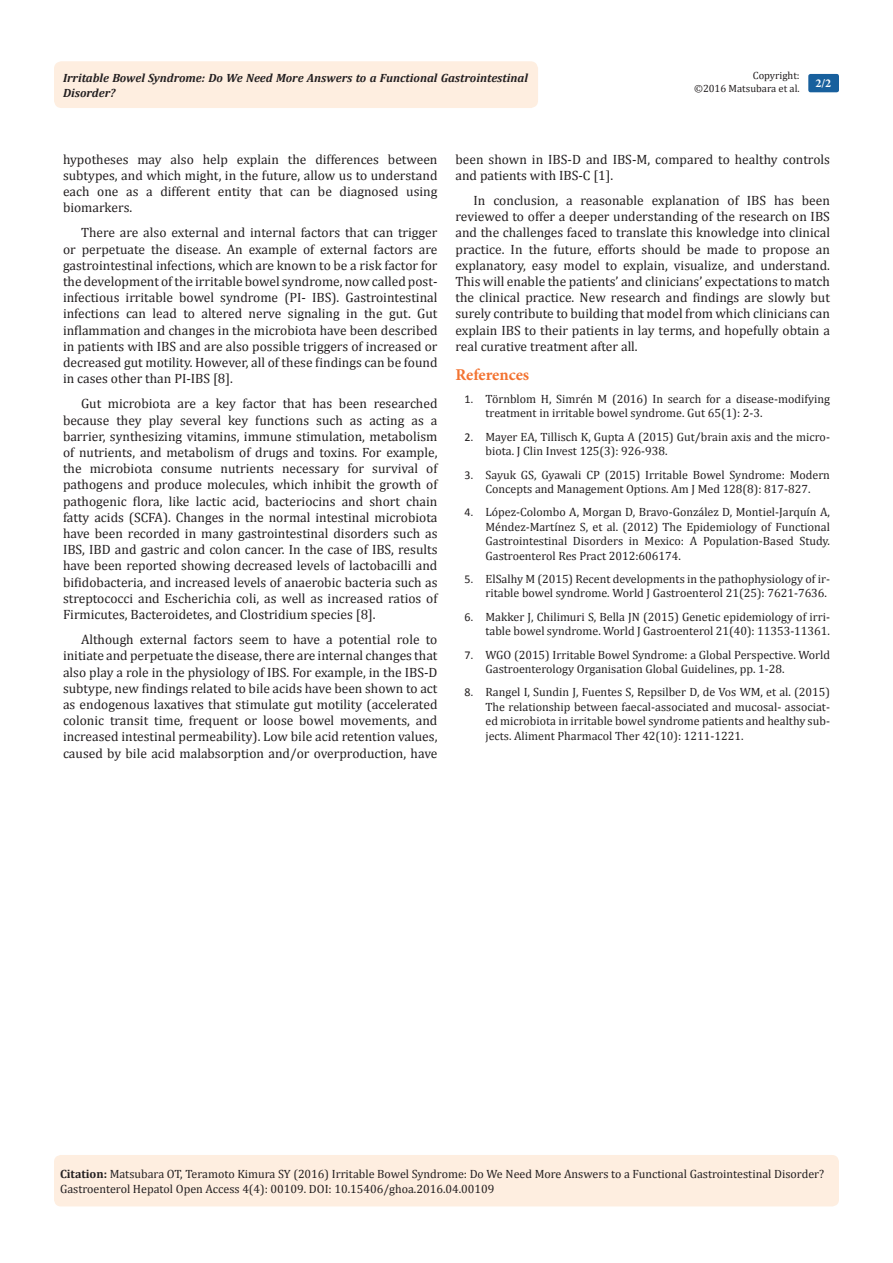
<style>
.page{position:relative;width:893px;height:1263px;background:#fff}
.page>*{position:absolute;margin:0;border:0;box-sizing:border-box;transform-origin:0 0}
.t1{font:700 16.5px "Minion Pro";letter-spacing:-.005em;color:#f37331}
.t2{font:13.5px/16.2px "Cambria";color:#231f20;text-align:justify}
.Citation{font:12px/14.4px "Cambria";color:#231f20}
.t3{font:italic 700 12px/14.4px "Cambria";color:#231f20}
.t4{font:700 12px "Minion Pro";color:#fff}
.t5{font:10.5px/12.6px "Cambria";color:#231f20;text-align:right}
.s1{font-family:"Calibri"}
.s2{font-weight:700}
</style>
<div class="page">
<div style="left:54px;top:61px;width:484px;height:47px;background:#feeee0;border-radius:8px"></div>
<div style="left:808px;top:74px;width:31px;height:18px;background:#18609d;border-radius:2px"></div>
<div style="left:54px;top:1155px;width:785px;height:51px;background:#feeee0;border-radius:7px"></div>
<p class="t5" style="left:694px;top:69px;width:107px">Copyright:<br>©2016 Matsubara et al.</p>
<p class="t3" style="left:63px;top:70px;width:466px">Irritable Bowel Syndrome: Do We Need More Answers to a Functional Gastrointestinal<br>Disorder?</p>
<p class="t4" style="left:815px;top:75px;width:17px">2/2</p>
<p class="t2" style="left:63px;top:151px;width:376px">hypotheses may also help explain the differences between subtypes, and which might, in the future, allow us to understand each one as a different entity that can be diagnosed using biomarkers.</p>
<p class="t2" style="left:63px;top:225px;width:376px;text-indent:18px">There are also external and internal factors that can trigger or perpetuate the disease. An example of external factors are gastrointestinal infections, which are known to be a risk factor for the development of the irritable bowel syndrome, now called post&shy;infectious irritable bowel syndrome (PI- IBS). Gastrointestinal infections can lead to altered nerve signaling in the gut. Gut inflammation and changes in the microbiota have been described in patients with IBS and are also possible triggers of increased or decreased gut motility. However, all of these findings can be found in cases other than PI-IBS [8].</p>
<p class="t2" style="left:63px;top:396px;width:376px;text-indent:18px">Gut microbiota are a key factor that has been researched because they play several key functions such as acting as a barrier, synthesizing vitamins, immune stimulation, metabolism of nutrients, and metabolism of drugs and toxins. For example, the microbiota consume nutrients necessary for survival of pathogens and produce molecules, which inhibit the growth of pathogenic flora, like lactic acid, bacteriocins and short chain fatty acids (SCFA). Changes in the normal intestinal microbiota have been recorded in many gastrointestinal disorders such as IBS, IBD and gastric and colon cancer. In the case of IBS, results have been reported showing decreased levels of lactobacilli and bifidobacteria, and increased levels of anaerobic bacteria such as streptococci and Escherichia coli, as well as increased ratios of Firmicutes, Bacteroidetes, and Clostridium species [8].</p>
<p class="t2" style="left:63px;top:631px;width:376px;text-indent:18px">Although external factors seem to have a potential role to initiate and perpetuate the disease, there are internal changes that also play a role in the physiology of IBS. For example, in the IBS-D subtype, new findings related to bile acids have been shown to act as endogenous laxatives that stimulate gut motility (accelerated colonic transit time, frequent or loose bowel movements, and increased intestinal permeability). Low bile acid retention values, caused by bile acid malabsorption and/or overproduction, have</p>
<p class="t2" style="left:455px;top:151px;width:376px">been shown in IBS-D and IBS-M, compared to healthy controls and patients with IBS-C [1].</p>
<p class="t2" style="left:455px;top:192px;width:376px;text-indent:18px">In conclusion, a reasonable explanation of IBS has been reviewed to offer a deeper understanding of the research on IBS and the challenges faced to translate this knowledge into clinical practice. In the future, efforts should be made to propose an explanatory, easy model to explain, visualize, and understand.<br>This will enable the patients’ and clinicians’ expectations to match the clinical practice. New research and findings are slowly but surely contribute to building that model from which clinicians can explain IBS to their patients in lay terms, and hopefully obtain a real curative treatment after all.</p>
<p class="t1" style="left:455px;top:363px;width:75px">References</p>
<p class="Citation" style="left:485px;top:392px;width:346px;text-indent:-21px"><span class="s1">1.</span> Törnblom H, Simrén M (2016) In search for a disease-modifying treatment in irritable bowel syndrome. Gut 65(1): 2-3.</p>
<p class="Citation" style="left:485px;top:429px;width:346px;text-indent:-21px"><span class="s1">2.</span> Mayer EA, Tillisch K, Gupta A (2015) Gut/brain axis and the micro&shy;biota. J Clin Invest 125(3): 926-938.</p>
<p class="Citation" style="left:464px;top:467px;width:367px;text-align:center"><span class="s1">3.</span> Sayuk GS, Gyawali CP (2015) Irritable Bowel Syndrome: Modern<br>Concepts and Management Options. Am J Med 128(8): 817-827.</p>
<p class="Citation" style="left:485px;top:505px;width:346px;text-align:justify;text-indent:-21px"><span class="s1">4.</span> López-Colombo A, Morgan D, Bravo-González D, Montiel-Jarquín A, Méndez-Martínez S, et al. (2012) The Epidemiology of Functional Gastrointestinal Disorders in Mexico: A Population-Based Study.<br>Gastroenterol Res Pract 2012:606174.</p>
<p class="Citation" style="left:464px;top:572px;width:367px;text-align:right"><span class="s1">5.</span> ElSalhy M (2015) Recent developments in the pathophysiology of ir&shy;ritable bowel syndrome. World J Gastroenterol 21(25): 7621-7636.</p>
<p class="Citation" style="left:464px;top:609px;width:367px;text-align:right"><span class="s1">6.</span> Makker J, Chilimuri S, Bella JN (2015) Genetic epidemiology of irri&shy;table bowel syndrome. World J Gastroenterol 21(40): 11353-11361.</p>
<p class="Citation" style="left:485px;top:647px;width:346px;text-indent:-21px"><span class="s1">7.</span> WGO (2015) Irritable Bowel Syndrome: a Global Perspective. World<br>Gastroenterology Organisation Global Guidelines, pp. 1-28.</p>
<p class="Citation" style="left:485px;top:685px;width:346px;text-align:justify;text-indent:-21px"><span class="s1">8.</span> Rangel I, Sundin J, Fuentes S, Repsilber D, de Vos WM, et al. (2015)<br>The relationship between faecal-associated and mucosal- associat&shy;ed microbiota in irritable bowel syndrome patients and healthy sub&shy;jects. Aliment Pharmacol Ther 42(10): 1211-1221.</p>
<p class="Citation" style="left:60px;top:1167px;width:766px"><span class="s2">Citation:</span> Matsubara OT, Teramoto Kimura SY (2016) Irritable Bowel Syndrome: Do We Need More Answers to a Functional Gastrointestinal Disorder?<br>Gastroenterol Hepatol Open Access 4(4): 00109. DOI: 10.15406/ghoa.2016.04.00109</p>
</div>
